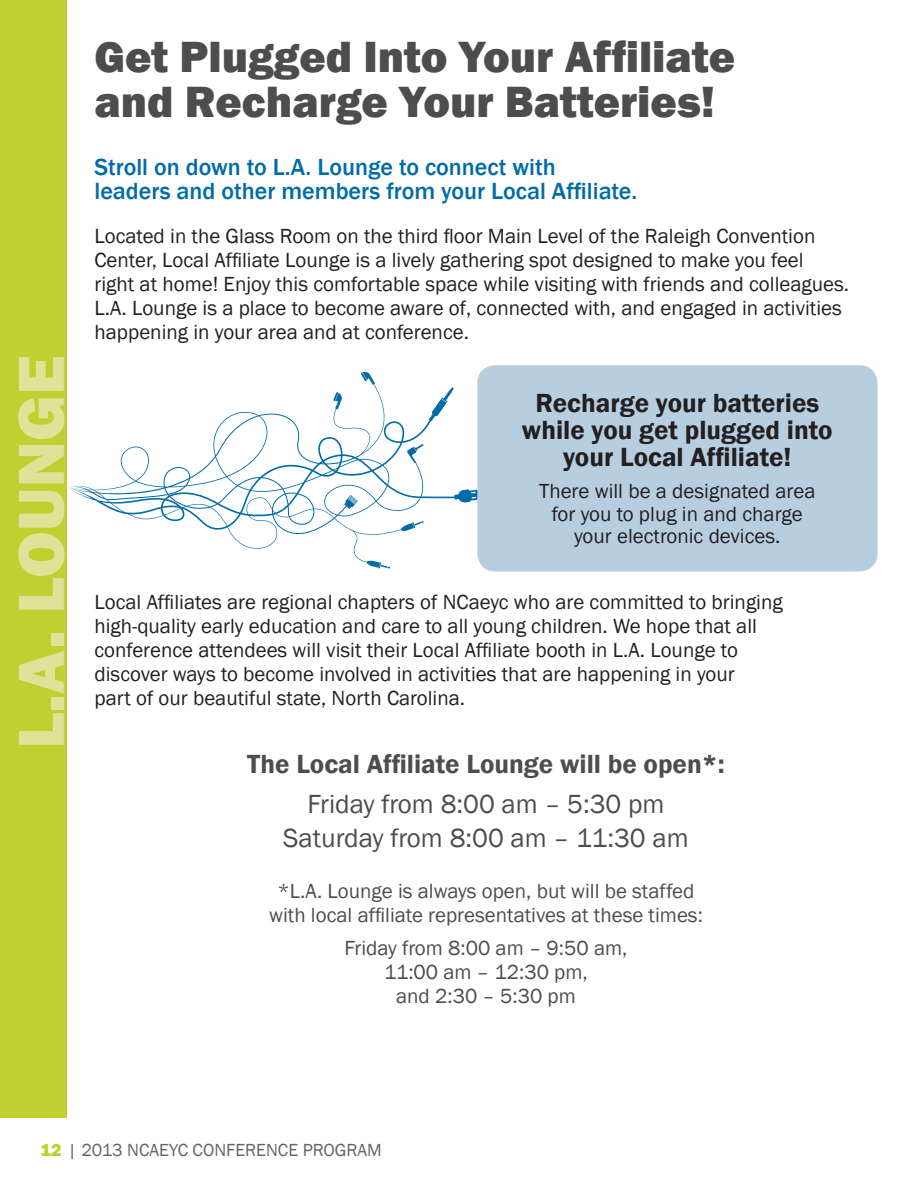
<style>
.page{position:relative;width:918px;height:1188px;background:#fff}
.page>*{position:absolute;margin:0;border:0;box-sizing:border-box;transform-origin:0 0}
.t1{font:800 67.5px "Franklin Gothic";color:#dee398}
.t2{font:800 45px/45px "Franklin Gothic";color:#4d4d4f}
.t3{font:600 27px/27px "Franklin Gothic";color:#231f20;text-align:center}
.t4{font:27px/33.8px "Franklin Gothic";color:#4d4d4f;text-align:center}
.t5{font:600 27px "Franklin Gothic";color:#4d4d4f}
.t6{font:500 24px/24px "Franklin Gothic";color:#006ca7}
.t7{font:21px/24px "Franklin Gothic";color:#231f20}
.t8{font:21px/24px "Franklin Gothic";color:#4d4d4f;text-align:center}
.t9{font:18px "Franklin Gothic";color:#636466}
.s1{font-weight:800;color:#c1cf30}
</style>
<div class="page">
<div style="left:0;top:0;width:67px;height:1118px;background:#c1cf30"></div>
<div style="left:477px;top:365px;width:400px;height:206px;background:#b7cee1;border-radius:18px"></div>
<svg style="left:67px;top:372px;width:410px;height:197px"></svg>
<h1 class="t1" style="left:-2px;top:749px;width:395px;rotate:-90deg">L.A. LOUNGE</h1>
<h2 class="t2" style="left:94px;top:34px;width:642px">Get Plugged Into Your Affiliate and Recharge Your Batteries!</h2>
<p class="t6" style="left:94px;top:155px;width:544px">Stroll on down to L.A. Lounge to connect with leaders and other members from your Local Affiliate.</p>
<p class="t7" style="left:94px;top:224px;width:756px">Located in the Glass Room on the third floor Main Level of the Raleigh Convention Center, Local Affiliate Lounge is a lively gathering spot designed to make you feel<br>right at home! Enjoy this comfortable space while visiting with friends and colleagues.<br>L.A. Lounge is a place to become aware of, connected with, and engaged in activities happening in your area and at conference.</p>
<p class="t3" style="left:522px;top:390px;width:312px">Recharge your batteries while you get plugged into your Local Affiliate!</p>
<p class="t7" style="left:539px;top:480px;width:278px;line-height:22.5px;text-align:center">There will be a designated area for you to plug in and charge your electronic devices.</p>
<p class="t7" style="left:94px;top:590px;width:690px">Local Affiliates are regional chapters of NCaeyc who are committed to bringing high-quality early education and care to all young children. We hope that all conference attendees will visit their Local Affiliate booth in L.A. Lounge to discover ways to become involved in activities that are happening in your<br>part of our beautiful state, North Carolina.</p>
<p class="t5" style="left:247px;top:747px;width:479px">The Local Affiliate Lounge will be open*:</p>
<p class="t4" style="left:283px;top:788px;width:407px">Friday from 8:00 am – 5:30 pm<br>Saturday from 8:00 am – 11:30 am</p>
<p class="t8" style="left:269px;top:879px;width:435px">*L.A. Lounge is always open, but will be staffed with local affiliate representatives at these times:</p>
<p class="t8" style="left:344px;top:937px;width:285px">Friday from 8:00 am – 9:50 am,<br>11:00 am – 12:30 pm,<br>and 2:30 – 5:30 pm</p>
<p class="t9" style="left:40px;top:1139px;width:120px"><span class="s1">12</span> | 2013 NCaeyc</p>
<p class="t9" style="left:193px;top:1139px;width:75px">Con ference</p>
<p class="t9" style="left:303px;top:1139px;width:81px">Program</p>
</div>
